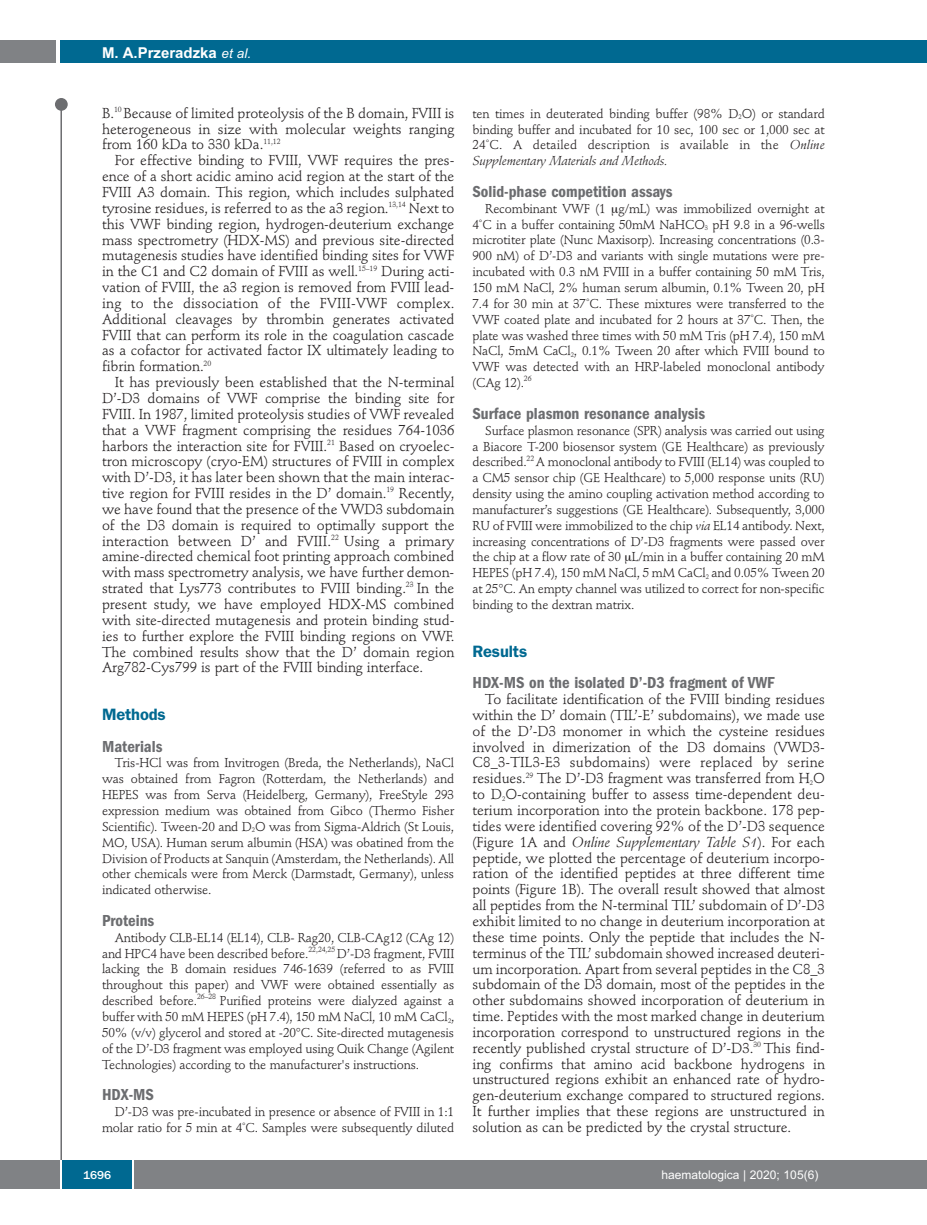
<style>
.page{position:relative;width:927px;height:1225px;background:#fff}
.page>*{position:absolute;margin:0;border:0;box-sizing:border-box;transform-origin:0 0}
.t1{font:600 condensed 16.5px "Franklin Gothic";color:#6c6d70}
.t2{font:600 16.5px "Franklin Gothic";letter-spacing:-.01em;color:#006991}
.t3{font:700 15px "Arial";color:#fff}
.t4{font:14.25px/15.9px "Stempel Schneidler";letter-spacing:-.005em;color:#231f20;text-align:justify}
.t5{font:12.75px/15.9px "Stempel Schneidler";letter-spacing:-.015em;color:#231f20;text-align:justify}
.t6{font:12px "Arial";color:#fff}
.t7{font:500 12px "Franklin Gothic";color:#fff}
.t8{font:6.3px "Stempel Schneidler";color:#231f20}
.s1{font-weight:400;font-style:italic;font-size:13.5px}
.s2{font-style:italic}
</style>
<div class="page">
<div style="left:911px;top:40px;width:16px;height:22px;background:#006991"></div>
<div style="left:910px;top:1160px;width:17px;height:28px;background:#808285"></div>
<div style="left:55px;top:98px;width:13px;height:13px;background:#6c6d70;border-radius:50%"></div>
<hr style="left:60px;top:101px;width:2px;height:1061px;background:#6c6d70">
<div style="left:60px;top:40px;width:852px;height:22px;background:#006991"></div>
<div style="left:0;top:40px;width:56px;height:22px;background:#808285"></div>
<div style="left:0;top:1160px;width:911px;height:28px;background:#808285"></div>
<div style="left:62px;top:1160px;width:71px;height:28px;background:#006991"></div>
<hr style="left:60px;top:1160px;width:2px;height:28px;background:#fff">
<svg style="left:133px;top:1160px;width:1px;height:28px"></svg>
<p class="t3" style="left:102px;top:44px;width:151px">M. A.Przeradzka <span class="s1">et al.</span></p>
<p class="t4" style="left:102px;top:106px;width:354px">B.<sup>10</sup> Because of limited proteolysis of the B domain, FVIII is heterogeneous in size with molecular weights ranging from 160 kDa to 330 kDa.<sup>11,12</sup></p>
<p class="t4" style="left:102px;top:154px;width:354px;text-indent:13px">For effective binding to FVIII, VWF requires the pres&shy;ence of a short acidic amino acid region at the start of the FVIII A3 domain. This region, which includes sulphated tyrosine residues, is referred to as the a3 region.<sup>13,14</sup> Next to this VWF binding region, hydrogen-deuterium exchange mass spectrometry (HDX-MS) and previous site-directed mutagenesis studies have identified binding sites for VWF in the C1 and C2 domain of FVIII as well.<sup>15–19</sup> During acti&shy;vation of FVIII, the a3 region is removed from FVIII lead&shy;ing to the dissociation of the FVIII-VWF complex.<br>Additional cleavages by thrombin generates activated FVIII that can perform its role in the coagulation cascade as a cofactor for activated factor IX ultimately leading to fibrin formation.<sup>20</sup></p>
<p class="t4" style="left:102px;top:376px;width:354px;text-indent:13px">It has previously been established that the N-terminal D’-D3 domains of VWF comprise the binding site for FVIII. In 1987, limited proteolysis studies of VWF revealed that a VWF fragment comprising the residues 764-1036 harbors the interaction site for FVIII.<sup>21</sup> Based on cryoelec&shy;tron microscopy (cryo-EM) structures of FVIII in complex with D’-D3, it has later been shown that the main interac&shy;tive region for FVIII resides in the D’ domain.<sup>19</sup> Recently, we have found that the presence of the VWD3 subdomain of the D3 domain is required to optimally support the interaction between D’ and FVIII.<sup>22</sup> Using a primary amine-directed chemical foot printing approach combined with mass spectrometry analysis, we have further demon&shy;strated that Lys773 contributes to FVIII binding.<sup>23</sup> In the present study, we have employed HDX-MS combined with site-directed mutagenesis and protein binding stud&shy;ies to further explore the FVIII binding regions on VWF.<br>The combined results show that the D’ domain region Arg782-Cys799 is part of the FVIII binding interface.</p>
<p class="t2" style="left:102px;top:708px;width:65px">Methods</p>
<p class="t1" style="left:102px;top:740px;width:62px">Materials</p>
<p class="t5" style="left:102px;top:756px;width:354px;text-indent:13px">Tris-HCl was from Invitrogen (Breda, the Netherlands), NaCl was obtained from Fagron (Rotterdam, the Netherlands) and HEPES was from Serva (Heidelberg, Germany), FreeStyle 293 expression medium was obtained from Gibco (Thermo Fisher Scientific). Tween-20 and D<sub>2</sub>O was from Sigma-Aldrich (St Louis, MO, USA). Human serum albumin (HSA) was obatined from the Division of Products at Sanquin (Amsterdam, the Netherlands). All other chemicals were from Merck (Darmstadt, Germany), unless indicated otherwise.</p>
<p class="t1" style="left:102px;top:915px;width:54px">Proteins</p>
<p class="t5" style="left:102px;top:930px;width:354px;text-indent:13px">Antibody CLB-EL14 (EL14), CLB- Rag20, CLB-CAg12 (CAg 12) and HPC4 have been described before.<sup>22,24,25</sup> D’-D3 fragment, FVIII lacking the B domain residues 746-1639 (referred to as FVIII throughout this paper) and VWF were obtained essentially as described before.<sup>26–28</sup> Purified proteins were dialyzed against a buffer with 50 mM HEPES (pH 7.4), 150 mM NaCl, 10 mM CaCl<sub>2</sub>, 50% (v/v) glycerol and stored at -20°C. Site-directed mutagenesis of the D’-D3 fragment was employed using Quik Change (Agilent Technologies) according to the manufacturer's instructions.</p>
<p class="t1" style="left:102px;top:1089px;width:53px">HDX-MS</p>
<p class="t5" style="left:102px;top:1105px;width:354px;text-align:right">D’-D3 was pre-incubated in presence or absence of FVIII in 1:1 molar ratio for 5 min at 4˚C. Samples were subsequently diluted</p>
<p class="t5" style="left:472px;top:107px;width:354px">ten times in deuterated binding buffer (98% D<sub>2</sub>O) or standard binding buffer and incubated for 10 sec, 100 sec or 1,000 sec at 24˚C. A detailed description is available in the <span class="s2">Online Supplementary Materials and Methods.</span></p>
<p class="t1" style="left:472px;top:186px;width:201px">Solid-phase competition assays</p>
<p class="t5" style="left:472px;top:202px;width:354px;text-indent:13px">Recombinant VWF (1 g/mL) was immobilized overnight at 4˚C in a buffer containing 50mM NaHCO<sub>3</sub> pH 9.8 in a 96-wells microtiter plate (Nunc Maxisorp). Increasing concentrations (0.3- 900 nM) of D’-D3 and variants with single mutations were pre&shy;incubated with 0.3 nM FVIII in a buffer containing 50 mM Tris, 150 mM NaCl, 2% human serum albumin, 0.1% Tween 20, pH 7.4 for 30 min at 37˚C. These mixtures were transferred to the VWF coated plate and incubated for 2 hours at 37˚C. Then, the plate was washed three times with 50 mM Tris (pH 7.4), 150 mM NaCl, 5mM CaCl<sub>2</sub>, 0.1% Tween 20 after which FVIII bound to VWF was detected with an HRP-labeled monoclonal antibody (CAg 12).<sup>26</sup></p>
<p class="t1" style="left:472px;top:408px;width:234px">Surface plasmon resonance analysis</p>
<p class="t5" style="left:472px;top:423px;width:354px;text-indent:13px">Surface plasmon resonance (SPR) analysis was carried out using a Biacore T-200 biosensor system (GE Healthcare) as previously described.<sup>22</sup> A monoclonal antibody to FVIII (EL14) was coupled to a CM5 sensor chip (GE Healthcare) to 5,000 response units (RU) density using the amino coupling activation method according to manufacturer’s suggestions (GE Healthcare). Subsequently, 3,000<br>RU of FVIII were immobilized to the chip <span class="s2">via</span> EL14 antibody. Next, increasing concentrations of D’-D3 fragments were passed over the chip at a flow rate of 30 L/min in a buffer containing 20 mM HEPES (pH 7.4), 150 mM NaCl, 5 mM CaCl<sub>2</sub> and 0.05% Tween 20 at 25°C. An empty channel was utilized to correct for non-specific binding to the dextran matrix.</p>
<p class="t2" style="left:472px;top:645px;width:56px">Results</p>
<p class="t1" style="left:472px;top:677px;width:303px">HDX-MS on the isolated D’-D3 fragment of VWF</p>
<p class="t4" style="left:472px;top:692px;width:354px;text-indent:13px">To facilitate identification of the FVIII binding residues within the D’ domain (TIL’-E’ subdomains), we made use of the D’-D3 monomer in which the cysteine residues involved in dimerization of the D3 domains (VWD3- C8_3-TIL3-E3 subdomains) were replaced by serine residues.<sup>29</sup> The D’-D3 fragment was transferred from H O</p>
<p class="t8" style="left:810px;top:780px;width:5px">2</p>
<p class="t4" style="left:472px;top:787px;width:354px">to D O-containing buffer to assess time-dependent deu-</p>
<p class="t8" style="left:502px;top:796px;width:5px">2</p>
<p class="t4" style="left:472px;top:803px;width:354px">terium incorporation into the protein backbone. 178 pep&shy;tides were identified covering 92% of the D’-D3 sequence (Figure 1A and <span class="s2">Online Supplementary Table S1</span>). For each peptide, we plotted the percentage of deuterium incorpo&shy;ration of the identified peptides at three different time points (Figure 1B). The overall result showed that almost all peptides from the N-terminal TIL’ subdomain of D’-D3 exhibit limited to no change in deuterium incorporation at these time points. Only the peptide that includes the N&shy;terminus of the TIL’ subdomain showed increased deuteri&shy;um incorporation. Apart from several peptides in the C8_3 subdomain of the D3 domain, most of the peptides in the other subdomains showed incorporation of deuterium in time. Peptides with the most marked change in deuterium incorporation correspond to unstructured regions in the recently published crystal structure of D’-D3.<sup>30</sup> This find&shy;ing confirms that amino acid backbone hydrogens in unstructured regions exhibit an enhanced rate of hydro&shy;gen-deuterium exchange compared to structured regions.<br>It further implies that these regions are unstructured in solution as can be predicted by the crystal structure.</p>
<p class="t7" style="left:83px;top:1167px;width:29px">1696</p>
<p class="t6" style="left:661px;top:1167px;width:158px">haematologica | 2020; 105(6)</p>
</div>
